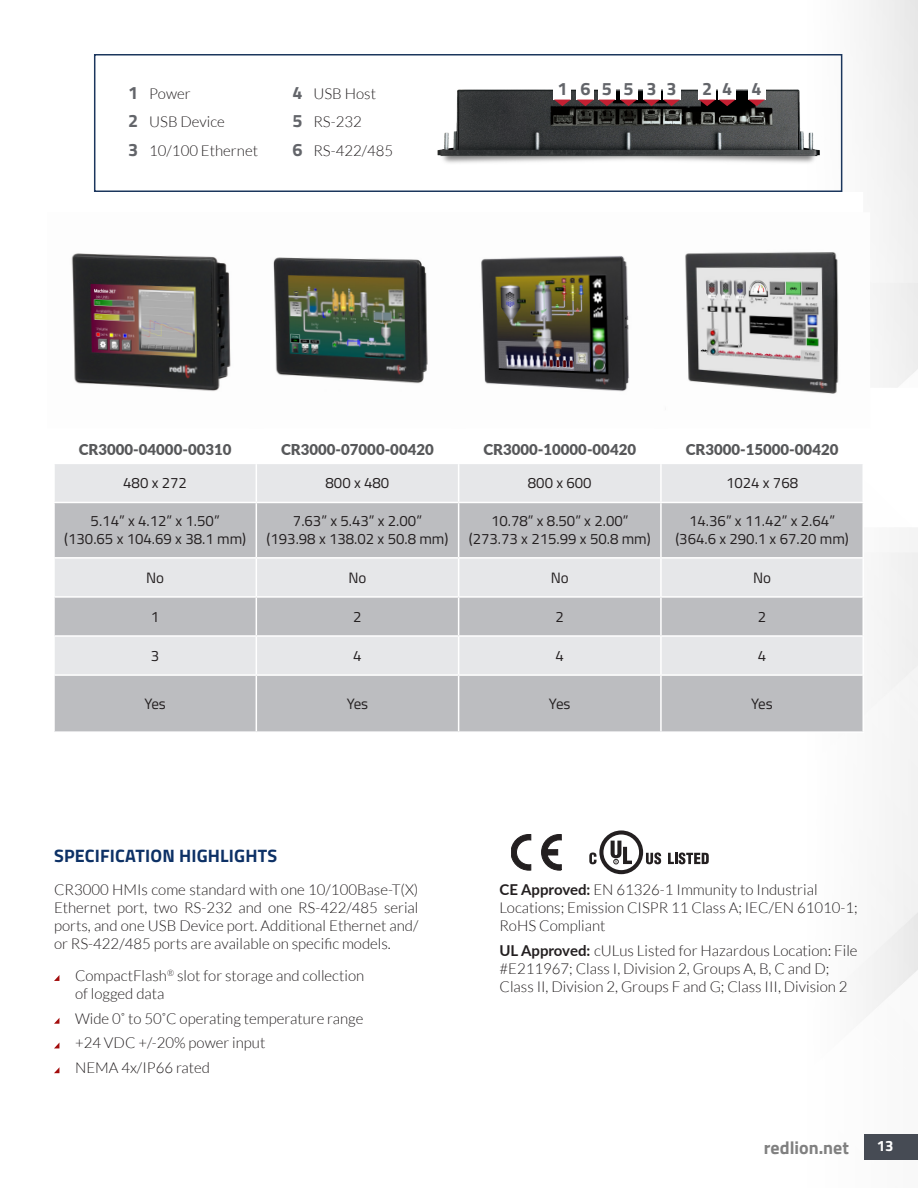
<style>
.page{position:relative;width:918px;height:1188px;background:#fff}
.page>*{position:absolute;margin:0;border:0;box-sizing:border-box;transform-origin:0 0}
.Body_Paragraph_Heade{font:700 18px "Titillium Web";letter-spacing:.01em;color:#0d3166}
.t1{font:700 18px "Titillium Web";color:#808080}
.t2{font:700 18px "Titillium Web";color:#63656a}
.Body_Paragraph_-_Lis{font:300 15px/18px "Lato";color:#231f20}
.t3{font:15px/18px "Titillium Web";color:#231f20;text-align:center}
.Body_Paragraph{font:300 15px/18px "Lato";color:#231f20;text-align:justify}
.t4{font:900 15px "Lato";color:#57585a}
.t5{font:700 15px "Titillium Web";color:#fff}
.s1{font-family:"Titillium Web";font-weight:700;font-size:18px;color:#63656a}
.s2{font-weight:700}
</style>
<div class="page">
<div style="left:864px;top:1134px;width:54px;height:26px;background:#464b54"></div>
<div style="left:55px;top:464px;width:807px;height:38px;background:#e6e7e9"></div>
<svg style="left:55px;top:503px;width:807px;height:228px;background:#cacbcd"></svg>
<hr style="left:458px;top:464px;width:1px;height:38px;background:#fff">
<hr style="left:256px;top:503px;width:1px;height:54px;background:#fff">
<hr style="left:458px;top:503px;width:1px;height:54px;background:#fff">
<hr style="left:54px;top:557px;width:202px;height:2px;background:#fff">
<hr style="left:256px;top:557px;width:203px;height:2px;background:#fff">
<hr style="left:256px;top:559px;width:1px;height:37px;background:#fff">
<hr style="left:459px;top:557px;width:202px;height:2px;background:#fff">
<hr style="left:458px;top:559px;width:1px;height:37px;background:#fff">
<hr style="left:661px;top:557px;width:203px;height:2px;background:#fff">
<hr style="left:54px;top:596px;width:202px;height:2px;background:#fff">
<hr style="left:256px;top:596px;width:203px;height:2px;background:#fff">
<hr style="left:256px;top:598px;width:1px;height:37px;background:#fff">
<hr style="left:459px;top:596px;width:202px;height:2px;background:#fff">
<hr style="left:458px;top:598px;width:1px;height:37px;background:#fff">
<hr style="left:661px;top:596px;width:203px;height:2px;background:#fff">
<hr style="left:54px;top:635px;width:202px;height:2px;background:#fff">
<hr style="left:256px;top:635px;width:203px;height:2px;background:#fff">
<hr style="left:256px;top:637px;width:1px;height:37px;background:#fff">
<hr style="left:459px;top:635px;width:202px;height:2px;background:#fff">
<hr style="left:458px;top:637px;width:1px;height:37px;background:#fff">
<hr style="left:661px;top:635px;width:203px;height:2px;background:#fff">
<hr style="left:256px;top:676px;width:1px;height:55px;background:#fff">
<hr style="left:458px;top:676px;width:1px;height:55px;background:#fff">
<hr style="left:660px;top:464px;width:2px;height:38px;background:#fff">
<hr style="left:660px;top:503px;width:2px;height:54px;background:#fff">
<hr style="left:660px;top:559px;width:2px;height:37px;background:#fff">
<hr style="left:660px;top:598px;width:2px;height:37px;background:#fff">
<hr style="left:660px;top:637px;width:2px;height:37px;background:#fff">
<hr style="left:54px;top:674px;width:202px;height:2px;background:#fff">
<hr style="left:256px;top:674px;width:203px;height:2px;background:#fff">
<hr style="left:459px;top:674px;width:202px;height:2px;background:#fff">
<hr style="left:661px;top:674px;width:203px;height:2px;background:#fff">
<hr style="left:660px;top:676px;width:2px;height:55px;background:#fff">
<hr style="left:256px;top:464px;width:1px;height:38px;background:#fff">
<img style="left:71px;top:253px;width:160px;height:138px">
<img style="left:273px;top:257px;width:155px;height:127px">
<img style="left:481px;top:255px;width:148px;height:137px">
<img style="left:685px;top:252px;width:154px;height:142px">
<svg style="left:54px;top:975px;width:5px;height:6px"></svg>
<svg style="left:54px;top:1018px;width:5px;height:6px"></svg>
<svg style="left:54px;top:1043px;width:5px;height:5px"></svg>
<svg style="left:54px;top:1068px;width:5px;height:5px"></svg>
<svg style="left:668px;top:852px;width:41px;height:12px"></svg>
<svg style="left:589px;top:830px;width:72px;height:44px"></svg>
<svg style="left:511px;top:835px;width:21px;height:35px"></svg>
<svg style="left:541px;top:835px;width:20px;height:35px"></svg>
<img style="left:437px;top:89px;width:383px;height:74px">
<div style="left:748px;top:79px;width:18px;height:21px;background:#fff"></div>
<svg style="left:748px;top:100px;width:17px;height:6px"></svg>
<div style="left:718px;top:79px;width:18px;height:21px;background:#fff"></div>
<div style="left:698px;top:79px;width:18px;height:21px;background:#fff"></div>
<svg style="left:699px;top:100px;width:37px;height:6px"></svg>
<div style="left:663px;top:79px;width:18px;height:21px;background:#fff"></div>
<div style="left:643px;top:79px;width:18px;height:21px;background:#fff"></div>
<svg style="left:643px;top:100px;width:37px;height:6px"></svg>
<div style="left:620px;top:79px;width:18px;height:21px;background:#fff"></div>
<div style="left:598px;top:79px;width:18px;height:21px;background:#fff"></div>
<div style="left:576px;top:79px;width:18px;height:21px;background:#fff"></div>
<svg style="left:577px;top:100px;width:60px;height:6px"></svg>
<div style="left:553px;top:79px;width:18px;height:21px;background:#fff"></div>
<svg style="left:554px;top:100px;width:17px;height:6px"></svg>
<div style="left:94px;top:54px;width:748px;height:138px;border:2px solid #1b365d"></div>
<p class="Body_Paragraph_-_Lis" style="left:128px;top:85px;width:64px"><span class="s1">1</span> Power</p>
<p class="t2" style="left:557px;top:75px;width:12px">1</p>
<p class="t2" style="left:580px;top:75px;width:12px">6</p>
<p class="t2" style="left:602px;top:75px;width:12px">5</p>
<p class="t2" style="left:623px;top:75px;width:12px">5</p>
<p class="t2" style="left:647px;top:75px;width:12px">3</p>
<p class="t2" style="left:667px;top:75px;width:12px">3</p>
<p class="t2" style="left:702px;top:75px;width:12px">2</p>
<p class="t2" style="left:722px;top:75px;width:12px">4</p>
<p class="t2" style="left:752px;top:75px;width:12px">4</p>
<p class="Body_Paragraph_-_Lis" style="left:128px;top:113px;width:98px"><span class="s1">2</span> USB Device</p>
<p class="Body_Paragraph_-_Lis" style="left:128px;top:141px;width:131px"><span class="s1">3</span> 10/100 Ethernet</p>
<p class="Body_Paragraph_-_Lis" style="left:292px;top:85px;width:85px"><span class="s1">4</span> USB Host</p>
<p class="Body_Paragraph_-_Lis" style="left:292px;top:113px;width:71px"><span class="s1">5</span> RS-232</p>
<p class="Body_Paragraph_-_Lis" style="left:292px;top:141px;width:102px"><span class="s1">6</span> RS-422/485</p>
<p class="t4" style="left:79px;top:438px;width:154px">CR3000-04000-00310</p>
<p class="t4" style="left:281px;top:438px;width:154px">CR3000-07000-00420</p>
<p class="t4" style="left:483px;top:438px;width:154px">CR3000-10000-00420</p>
<p class="t4" style="left:686px;top:438px;width:154px">CR3000-15000-00420</p>
<p class="t3" style="left:123px;top:473px;width:65px">480 x 272</p>
<p class="t3" style="left:326px;top:473px;width:65px">800 x 480</p>
<p class="t3" style="left:528px;top:473px;width:65px">800 x 600</p>
<p class="t3" style="left:726px;top:473px;width:74px">1024 x 768</p>
<p class="t3" style="left:64px;top:511px;width:183px">5.14” x 4.12” x 1.50” (130.65 x 104.69 x 38.1 mm)</p>
<p class="t3" style="left:267px;top:511px;width:183px">7.63” x 5.43” x 2.00” (193.98 x 138.02 x 50.8 mm)</p>
<p class="t3" style="left:469px;top:511px;width:183px">10.78” x 8.50” x 2.00” (273.73 x 215.99 x 50.8 mm)</p>
<p class="t3" style="left:675px;top:511px;width:175px">14.36” x 11.42” x 2.64” (364.6 x 290.1 x 67.20 mm)</p>
<p class="t3" style="left:146px;top:568px;width:19px">No</p>
<p class="t3" style="left:348px;top:568px;width:19px">No</p>
<p class="t3" style="left:551px;top:568px;width:19px">No</p>
<p class="t3" style="left:753px;top:568px;width:19px">No</p>
<p class="t3" style="left:151px;top:607px;width:10px">1</p>
<p class="t3" style="left:353px;top:607px;width:10px">2</p>
<p class="t3" style="left:556px;top:607px;width:10px">2</p>
<p class="t3" style="left:758px;top:607px;width:10px">2</p>
<p class="t3" style="left:151px;top:646px;width:10px">3</p>
<p class="t3" style="left:353px;top:646px;width:10px">4</p>
<p class="t3" style="left:556px;top:646px;width:10px">4</p>
<p class="t3" style="left:758px;top:646px;width:10px">4</p>
<p class="t3" style="left:144px;top:694px;width:23px">Yes</p>
<p class="t3" style="left:347px;top:694px;width:23px">Yes</p>
<p class="t3" style="left:549px;top:694px;width:23px">Yes</p>
<p class="t3" style="left:751px;top:694px;width:23px">Yes</p>
<p class="Body_Paragraph_Heade" style="left:54px;top:842px;width:225px">SPECIFICATION HIGHLIGHTS</p>
<p class="Body_Paragraph" style="left:54px;top:881px;width:366px">CR3000 HMIs come standard with one 10/100Base-T(X)<br>Ethernet port, two RS-232 and one RS-422/485 serial ports, and one USB Device port. Additional Ethernet and/ or RS-422/485 ports are available on specific models.</p>
<p class="Body_Paragraph_-_Lis" style="left:75px;top:967px;width:291px">CompactFlash<sup>®</sup> slot for storage and collection of logged data</p>
<p class="Body_Paragraph_-_Lis" style="left:75px;top:1009px;width:290px">Wide 0˚ to 50˚C operating temperature range</p>
<p class="Body_Paragraph_-_Lis" style="left:75px;top:1034px;width:192px">+24 VDC +/-20% power input</p>
<p class="Body_Paragraph_-_Lis" style="left:75px;top:1059px;width:137px">NEMA 4x/IP66 rated</p>
<p class="Body_Paragraph_-_Lis" style="left:500px;top:881px;width:360px"><span class="s2">CE Approved:</span> EN 61326-1 Immunity to Industrial<br>Locations; Emission CISPR 11 Class A; IEC/EN 61010-1;<br>RoHS Compliant</p>
<p class="Body_Paragraph_-_Lis" style="left:500px;top:942px;width:360px"><span class="s2">UL Approved:</span> cULus Listed for Hazardous Location: File #E211967; Class I, Division 2, Groups A, B, C and D;<br>Class II, Division 2, Groups F and G; Class III, Division 2</p>
<p class="t1" style="left:764px;top:1134px;width:87px">redlion.net</p>
<p class="t5" style="left:877px;top:1134px;width:18px">13</p>
</div>
